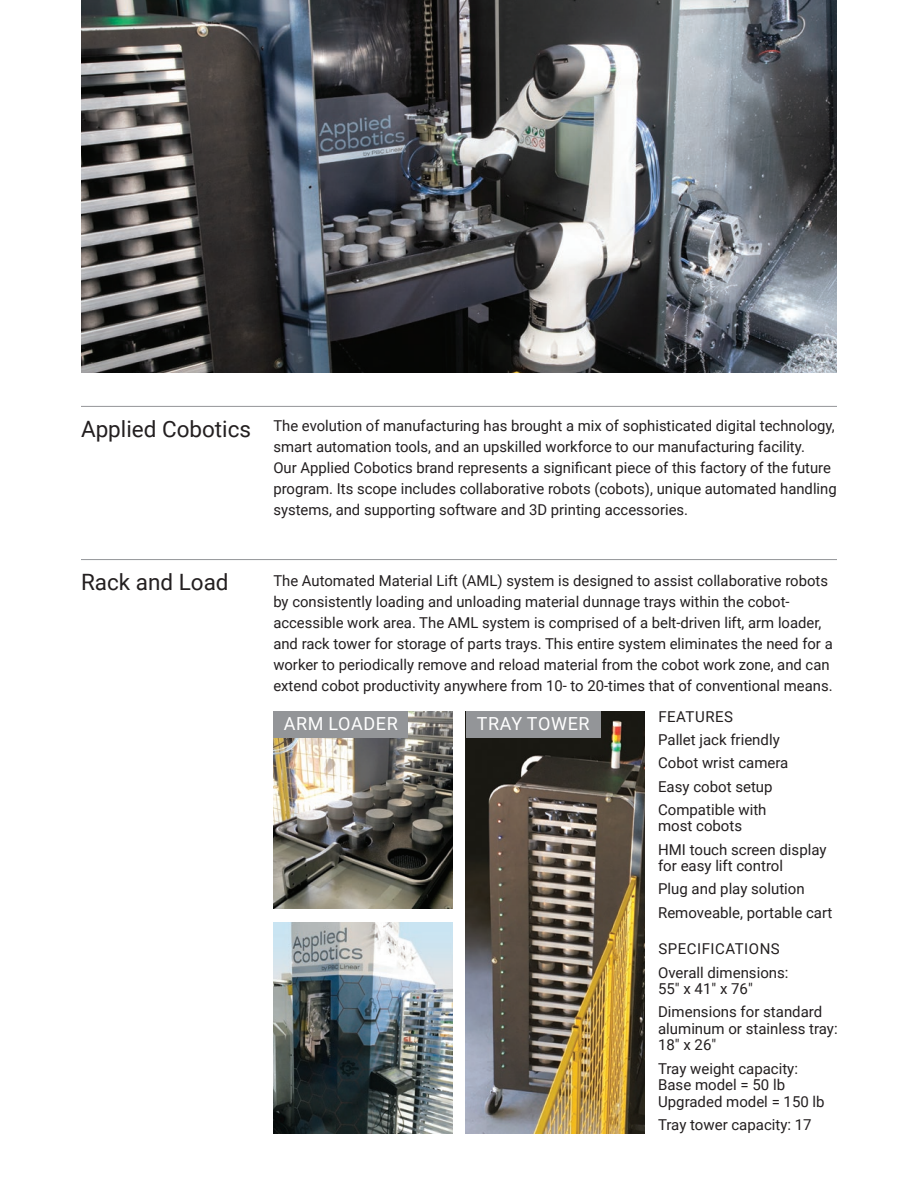
<style>
.page{position:relative;width:918px;height:1188px;background:#fff}
.page>*{position:absolute;margin:0;border:0;box-sizing:border-box;transform-origin:0 0}
.Text_Heads{font:22.5px "Roboto";color:#231f20}
.text{font:18px "Roboto";letter-spacing:.035em;color:#fff}
.text-2{font:15px/21px "Roboto";color:#231f20}
.Text_Heads-2{font:15px/16.5px "Roboto";color:#231f20}
.Text_Heads-3{font:15px "Roboto";letter-spacing:.035em;color:#231f20}
</style>
<div class="page">
<img style="left:273px;top:711px;width:179px;height:198px">
<img style="left:273px;top:922px;width:179px;height:212px">
<img style="left:466px;top:711px;width:179px;height:423px">
<img style="left:81px;top:0;width:756px;height:373px">
<hr style="left:81px;top:406px;width:756px;height:1px;background:#939598">
<hr style="left:81px;top:559px;width:756px;height:1px;background:#939598">
<div style="left:273px;top:711px;width:135px;height:27px;background:#939598"></div>
<div style="left:466px;top:711px;width:135px;height:27px;background:#939598"></div>
<p class="Text_Heads" style="left:81px;top:413px;width:172px">Applied Cobotics</p>
<p class="Text_Heads" style="left:81px;top:566px;width:149px">Rack and Load</p>
<p class="text-2" style="left:273px;top:415px;width:565px">The evolution of manufacturing has brought a mix of sophisticated digital technology, smart automation tools, and an upskilled workforce to our manufacturing facility.<br>Our Applied Cobotics brand represents a significant piece of this factory of the future program. Its scope includes collaborative robots (cobots), unique automated handling systems, and supporting software and 3D printing accessories.</p>
<p class="text-2" style="left:273px;top:569px;width:561px">The Automated Material Lift (AML) system is designed to assist collaborative robots by consistently loading and unloading material dunnage trays within the cobot&shy;accessible work area. The AML system is comprised of a belt-driven lift, arm loader, and rack tower for storage of parts trays. This entire system eliminates the need for a worker to periodically remove and reload material from the cobot work zone, and can extend cobot productivity anywhere from 10- to 20-times that of conventional means.</p>
<p class="text" style="left:284px;top:711px;width:116px">ARM LOADER</p>
<p class="text" style="left:477px;top:711px;width:114px">TRAY TOWER</p>
<p class="Text_Heads-3" style="left:658px;top:706px;width:76px">FEATURES</p>
<p class="Text_Heads-2" style="left:658px;top:731px;width:123px">Pallet jack friendly</p>
<p class="Text_Heads-2" style="left:658px;top:754px;width:132px">Cobot wrist camera</p>
<p class="Text_Heads-2" style="left:658px;top:777px;width:116px">Easy cobot setup</p>
<p class="Text_Heads-2" style="left:658px;top:801px;width:110px">Compatible with most cobots</p>
<p class="Text_Heads-2" style="left:658px;top:840px;width:170px">HMI touch screen display for easy lift control</p>
<p class="Text_Heads-2" style="left:658px;top:880px;width:148px">Plug and play solution</p>
<p class="Text_Heads-2" style="left:658px;top:903px;width:176px">Removeable, portable cart</p>
<p class="Text_Heads-3" style="left:658px;top:938px;width:123px">SPECIFICATIONS</p>
<p class="Text_Heads-2" style="left:658px;top:963px;width:132px">Overall dimensions:<br>55″ x 41″ x 76″</p>
<p class="Text_Heads-2" style="left:658px;top:1003px;width:181px">Dimensions for standard aluminum or stainless tray:<br>18″ x 26″</p>
<p class="Text_Heads-2" style="left:658px;top:1059px;width:168px">Tray weight capacity:<br>Base model = 50 lb<br>Upgraded model = 150 lb</p>
<p class="Text_Heads-2" style="left:658px;top:1116px;width:155px">Tray tower capacity: 17</p>
</div>
